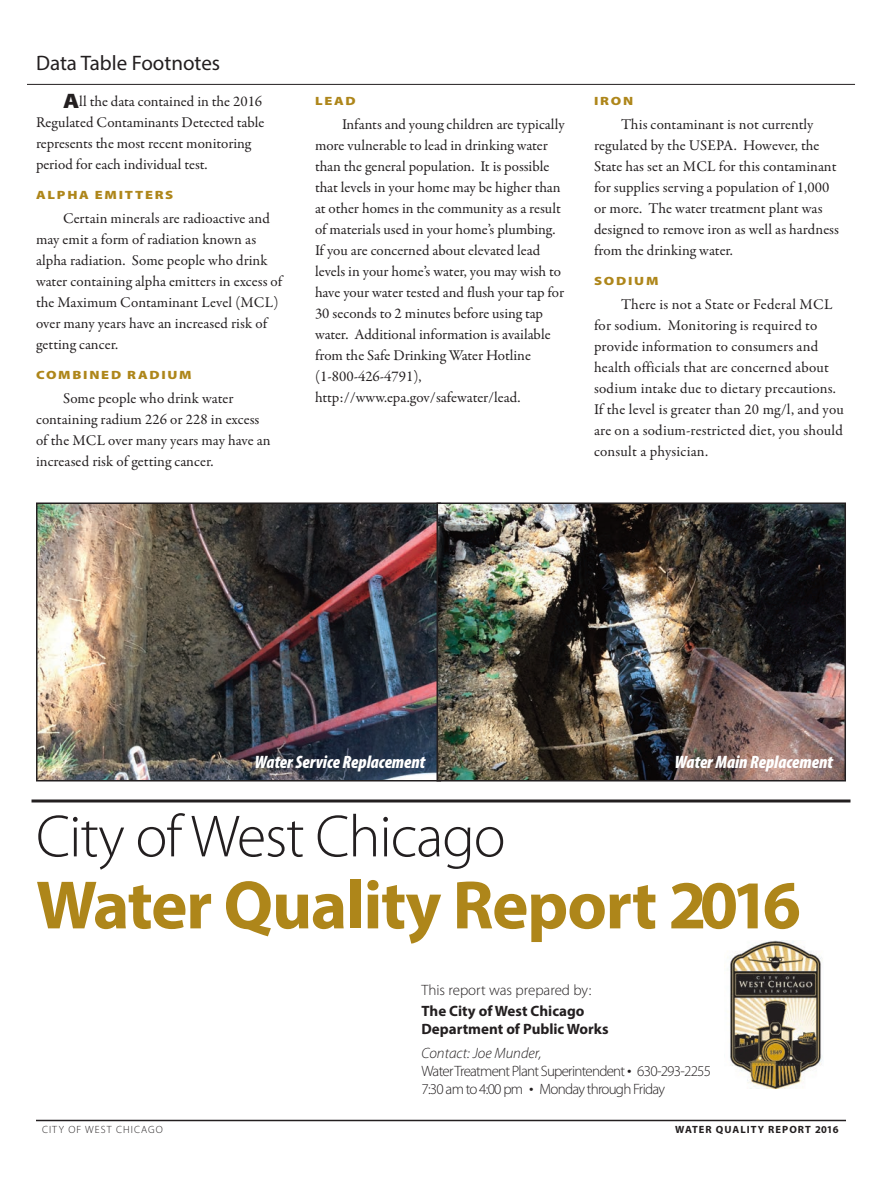
<style>
.page{position:relative;width:891px;height:1188px;background:#fff}
.page>*{position:absolute;margin:0;border:0;box-sizing:border-box;transform-origin:0 0}
.t1{font:700 69px "Myriad Pro";letter-spacing:-.02em;color:#ae861a}
.t2{font:300 60px "Myriad Pro";letter-spacing:-.02em;color:#231f20}
.t3{font:21px "Myriad Pro";color:#231f20}
.t4{font:italic 900 condensed 18px "Myriad Pro";color:#fff}
.t5{font:15px/21px "Garamond Premr Pro";color:#231f20}
.t6{font:300 15px/18px "Myriad Pro";letter-spacing:-.05em;color:#231f20}
.t7{font:700 15px/18px "Myriad Pro";color:#231f20}
.t8{font:300 15px "Myriad Pro";color:#231f20}
.t9{font:900 12px "Myriad Pro";letter-spacing:.12em;color:#ae861a;scale:1.2 1}
.t10{font:700 10.5px "Myriad Pro";letter-spacing:.1em;color:#231f20}
.t11{font:300 10.5px "Myriad Pro";letter-spacing:.1em;color:#231f20}
.s1{font-family:"Myriad Pro";font-weight:900;font-size:21px}
.s2{font-style:italic}
.s3{font-size:18px}
</style>
<div class="page">
<hr style="left:36px;top:1120px;width:810px;height:1px;background:#231f20">
<hr style="left:32px;top:800px;width:819px;height:2px;background:#231f20">
<hr style="left:27px;top:84px;width:828px;height:1px;background:#231f20">
<img style="left:727px;top:940px;width:95px;height:149px">
<img style="left:39px;top:505px;width:398px;height:274px">
<div style="left:36px;top:502px;width:405px;height:280px;border:2px solid #231f20"></div>
<img style="left:440px;top:505px;width:403px;height:274px">
<div style="left:437px;top:502px;width:409px;height:280px;border:2px solid #231f20"></div>
<h3 class="t3" style="left:36px;top:55px;width:186px">Data Table Footnotes</h3>
<p class="t5" style="left:36px;top:92px;width:230px;text-indent:27px"><span class="s1">A</span>ll the data contained in the 2016<br>Regulated Contaminants Detected table represents the most recent monitoring period for each individual test.</p>
<p class="t9" style="left:36px;top:190px;width:116px">ALPHA EMITTERS</p>
<p class="t5" style="left:36px;top:209px;width:248px;text-indent:27px">Certain minerals are radioactive and may emit a form of radiation known as alpha radiation. Some people who drink water containing alpha emitters in excess of the Maximum Contaminant Level (MCL) over many years have an increased risk of getting cancer.</p>
<p class="t9" style="left:36px;top:370px;width:131px">COMBINED RADIUM</p>
<p class="t5" style="left:36px;top:389px;width:236px;text-indent:27px">Some people who drink water containing radium 226 or 228 in excess of the MCL over many years may have an increased risk of getting cancer.</p>
<p class="t9" style="left:315px;top:96px;width:35px">LEAD</p>
<p class="t5" style="left:315px;top:115px;width:251px;text-indent:27px">Infants and young children are typically more vulnerable to lead in drinking water than the general population. It is possible that levels in your home may be higher than at other homes in the community as a result of materials used in your home’s plumbing.<br>If you are concerned about elevated lead levels in your home’s water, you may wish to have your water tested and flush your tap for 30 seconds to 2 minutes before using tap water. Additional information is available from the Safe Drinking Water Hotline (1-800-426-4791), http://www.epa.gov/safewater/lead.</p>
<p class="t9" style="left:594px;top:96px;width:34px">IRON</p>
<p class="t5" style="left:594px;top:115px;width:246px;text-indent:27px">This contaminant is not currently regulated by the USEPA. However, the State has set an MCL for this contaminant for supplies serving a population of 1,000 or more. The water treatment plant was designed to remove iron as well as hardness from the drinking water.</p>
<p class="t9" style="left:594px;top:276px;width:55px">SODIUM</p>
<p class="t5" style="left:594px;top:295px;width:251px;text-indent:27px">There is not a State or Federal MCL for sodium. Monitoring is required to provide information to consumers and health officials that are concerned about sodium intake due to dietary precautions.<br>If the level is greater than 20 mg/l, and you are on a sodium-restricted diet, you should consult a physician.</p>
<p class="t4" style="left:255px;top:756px;width:172px">Water Service Replacement</p>
<p class="t4" style="left:675px;top:756px;width:160px">Water Main Replacement</p>
<h2 class="t2" style="left:36px;top:814px;width:471px">City of West Chicago</h2>
<h1 class="t1" style="left:36px;top:879px;width:766px">Water Quality Report 2016</h1>
<p class="t8" style="left:422px;top:985px;width:171px">This report was prepared by:</p>
<p class="t7" style="left:422px;top:1003px;width:189px">The City of West Chicago<br>Department of Public Works</p>
<p class="t6" style="left:422px;top:1045px;width:291px"><span class="s2">Contact: Joe Munder,<br></span>Water Treatment Plant Superintendent <span class="s3">•</span> 630-293-2255<br>7:30 am to 4:00 pm <span class="s3">•</span> Monday through Friday</p>
<p class="t11" style="left:42px;top:1125px;width:122px">CITY OF WEST CHICAGO</p>
<p class="t10" style="left:675px;top:1125px;width:165px">WATER QUALITY REPORT 2016</p>
</div>
